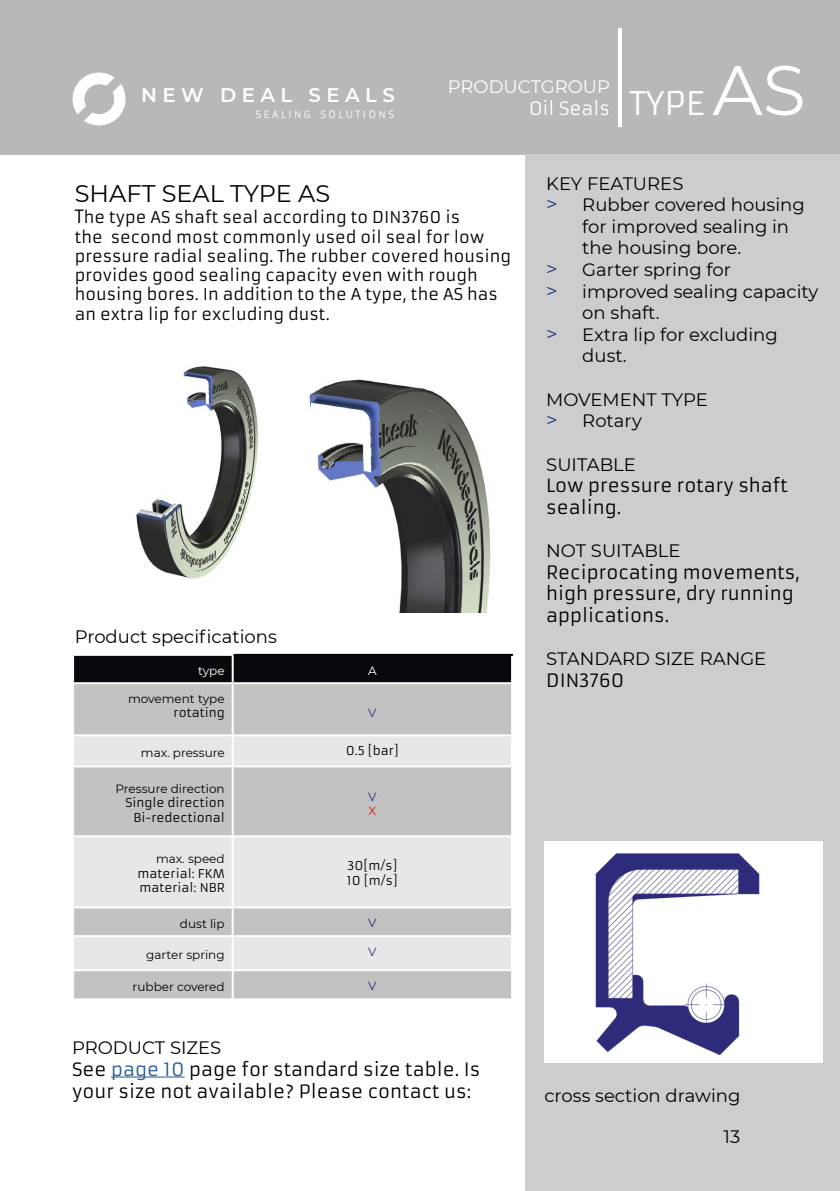
<style>
.page{position:relative;width:840px;height:1191px;background:#fff}
.page>*{position:absolute;margin:0;border:0;box-sizing:border-box;transform-origin:0 0}
.t1{font:32px "Armata";color:#fff}
.t2{font:24px "Montserrat";color:#000}
.t3{font:600 19.6px "Montserrat";color:#fff}
.t4{font:18px/21.6px "Montserrat";color:#000}
.t5{font:18px/21.6px "Armata";color:#000}
.t6{font:18px "Montserrat";color:#fff}
.t7{font:18px "Armata";color:#fff}
.t8{font:16px/19.2px "Armata";color:#000}
.t9{font:12px/14.4px "Armata";color:#000}
.t10{font:12px "Montserrat";color:#000}
.t11{font:12px "Montserrat";color:#fff}
.t12{font:12px "Montserrat";color:#283583}
.t13{font:12px "Montserrat";color:#e61900}
.t14{font:9.8px "Armata";color:#fff}
.s1{font-family:"Montserrat";font-size:70px}
.s2{font-size:18px}
.s3{color:#275b9b}
.s4{font-size:20px;color:#283583}
</style>
<div class="page">
<div style="left:0;top:0;width:839px;height:155px;background:#b8b8b8"></div>
<svg style="left:618px;top:28px;width:3px;height:99px"></svg>
<div style="left:525px;top:155px;width:314px;height:1036px;background:#cdcdcd"></div>
<svg style="left:73px;top:73px;width:52px;height:52px"></svg>
<hr style="left:111px;top:1076px;width:73px;height:1px;background:#275b9b">
<img style="left:136px;top:366px;width:122px;height:213px">
<div style="left:74px;top:656px;width:437px;height:26px;background:#09090d"></div>
<div style="left:74px;top:684px;width:437px;height:314px;background:#c2c2c3"></div>
<svg style="left:74px;top:736px;width:437px;height:233px;background:#d7d7d8"></svg>
<hr style="left:231px;top:684px;width:2px;height:50px;background:#fff">
<hr style="left:72px;top:734px;width:160px;height:2px;background:#fff">
<hr style="left:232px;top:734px;width:281px;height:2px;background:#fff">
<hr style="left:231px;top:736px;width:2px;height:29px;background:#fff">
<hr style="left:72px;top:765px;width:160px;height:2px;background:#fff">
<hr style="left:232px;top:765px;width:281px;height:2px;background:#fff">
<hr style="left:231px;top:767px;width:2px;height:68px;background:#fff">
<hr style="left:72px;top:835px;width:160px;height:2px;background:#fff">
<hr style="left:232px;top:835px;width:281px;height:2px;background:#fff">
<hr style="left:231px;top:837px;width:2px;height:69px;background:#fff">
<hr style="left:72px;top:906px;width:160px;height:2px;background:#fff">
<hr style="left:232px;top:906px;width:281px;height:2px;background:#fff">
<hr style="left:231px;top:908px;width:2px;height:27px;background:#fff">
<hr style="left:72px;top:935px;width:160px;height:2px;background:#fff">
<hr style="left:232px;top:935px;width:281px;height:2px;background:#fff">
<hr style="left:231px;top:937px;width:2px;height:32px;background:#fff">
<hr style="left:72px;top:969px;width:160px;height:2px;background:#fff">
<hr style="left:232px;top:969px;width:281px;height:2px;background:#fff">
<hr style="left:231px;top:971px;width:2px;height:27px;background:#fff">
<hr style="left:231px;top:656px;width:2px;height:26px;background:#fff">
<hr style="left:233px;top:654px;width:280px;height:2px;background:#09090d">
<img style="left:309px;top:379px;width:182px;height:233px">
<div style="left:544px;top:841px;width:278px;height:221px;background:#fff"></div>
<img style="left:595px;top:853px;width:165px;height:203px">
<p class="t3" style="left:141px;top:81px;width:255px">N E W D E A L S E A L S</p>
<p class="t14" style="left:255px;top:108px;width:140px">S E A L I N G S O L U T I O N S</p>
<p class="t6" style="left:447px;top:75px;width:164px">PRODUCTGROUP</p>
<p class="t7" style="left:529px;top:97px;width:82px">Oil Seals</p>
<h1 class="t1" style="left:629px;top:84px;width:177px">TYPE <span class="s1">AS</span></h1>
<h2 class="t2" style="left:75px;top:177px;width:257px">SHAFT SEAL TYPE AS</h2>
<p class="t8" style="left:75px;top:208px;width:437px"><span class="s2">T</span>he type AS shaft seal according to DIN3760 is<br>the second most commonly used oil seal for low pressure radial sealing. The rubber covered housing provides good sealing capacity even with rough housing bores. In addition to the A type, the AS has an extra lip for excluding dust.</p>
<p class="t4" style="left:75px;top:625px;width:203px">Product specifications</p>
<p class="t11" style="left:198px;top:662px;width:28px">type</p>
<p class="t11" style="left:368px;top:662px;width:10px">A</p>
<p class="t10" style="left:128px;top:690px;width:98px">movement type</p>
<p class="t9" style="left:173px;top:706px;width:52px">rotating</p>
<p class="t12" style="left:368px;top:705px;width:10px">V</p>
<p class="t10" style="left:141px;top:744px;width:85px">max. pressure</p>
<p class="t9" style="left:345px;top:743px;width:54px">0.5 [bar]</p>
<p class="t10" style="left:115px;top:780px;width:110px">Pressure direction</p>
<p class="t9" style="left:125px;top:795px;width:100px;text-align:right">Single direction<br>Bi-redectional</p>
<p class="t12" style="left:368px;top:788px;width:10px">V</p>
<p class="t13" style="left:368px;top:802px;width:9px">X</p>
<p class="t10" style="left:156px;top:850px;width:70px">max. speed</p>
<p class="t9" style="left:137px;top:866px;width:88px">material: FKM material: NBR</p>
<p class="t9" style="left:346px;top:859px;width:52px">30[m/s]<br>10 [m/s]</p>
<p class="t10" style="left:180px;top:915px;width:46px">dust lip</p>
<p class="t12" style="left:368px;top:914px;width:10px">V</p>
<p class="t10" style="left:146px;top:946px;width:80px">garter spring</p>
<p class="t12" style="left:368px;top:943px;width:10px">V</p>
<p class="t10" style="left:132px;top:978px;width:93px">rubber covered</p>
<p class="t12" style="left:368px;top:977px;width:10px">V</p>
<p class="t4" style="left:72px;top:1036px;width:151px">PRODUCT SIZES</p>
<p class="t5" style="left:72px;top:1058px;width:409px">See <span class="s3">page 10</span> page for standard size table. Is your size not available? Please contact us:</p>
<p class="t4" style="left:546px;top:172px;width:138px">KEY FEATURES</p>
<p class="t4" style="left:546px;top:193px;width:260px"><span class="s4">&gt;</span> Rubber covered housing</p>
<p class="t4" style="left:582px;top:215px;width:208px">for improved sealing in</p>
<p class="t4" style="left:582px;top:237px;width:160px">the housing bore.</p>
<p class="t4" style="left:546px;top:258px;width:186px"><span class="s4">&gt;</span> Garter spring for</p>
<p class="t4" style="left:546px;top:280px;width:273px"><span class="s4">&gt;</span> improved sealing capacity</p>
<p class="t4" style="left:582px;top:301px;width:79px">on shaft.</p>
<p class="t4" style="left:546px;top:323px;width:233px"><span class="s4">&gt;</span> Extra lip for excluding</p>
<p class="t4" style="left:582px;top:345px;width:46px">dust.</p>
<p class="t4" style="left:546px;top:388px;width:163px">MOVEMENT TYPE <span class="s4">&gt;</span> Rotary</p>
<p class="t4" style="left:546px;top:453px;width:91px">SUITABLE</p>
<p class="t5" style="left:546px;top:475px;width:243px">Low pressure rotary shaft sealing.</p>
<p class="t4" style="left:546px;top:539px;width:136px">NOT SUITABLE</p>
<p class="t5" style="left:546px;top:561px;width:255px">Reciprocating movements, high pressure, dry running applications.</p>
<p class="t4" style="left:546px;top:647px;width:221px">STANDARD SIZE RANGE</p>
<p class="t5" style="left:546px;top:669px;width:79px">DIN3760</p>
<p class="t4" style="left:544px;top:1084px;width:197px">cross section drawing</p>
<p class="t4" style="left:723px;top:1125px;width:18px">13</p>
</div>
